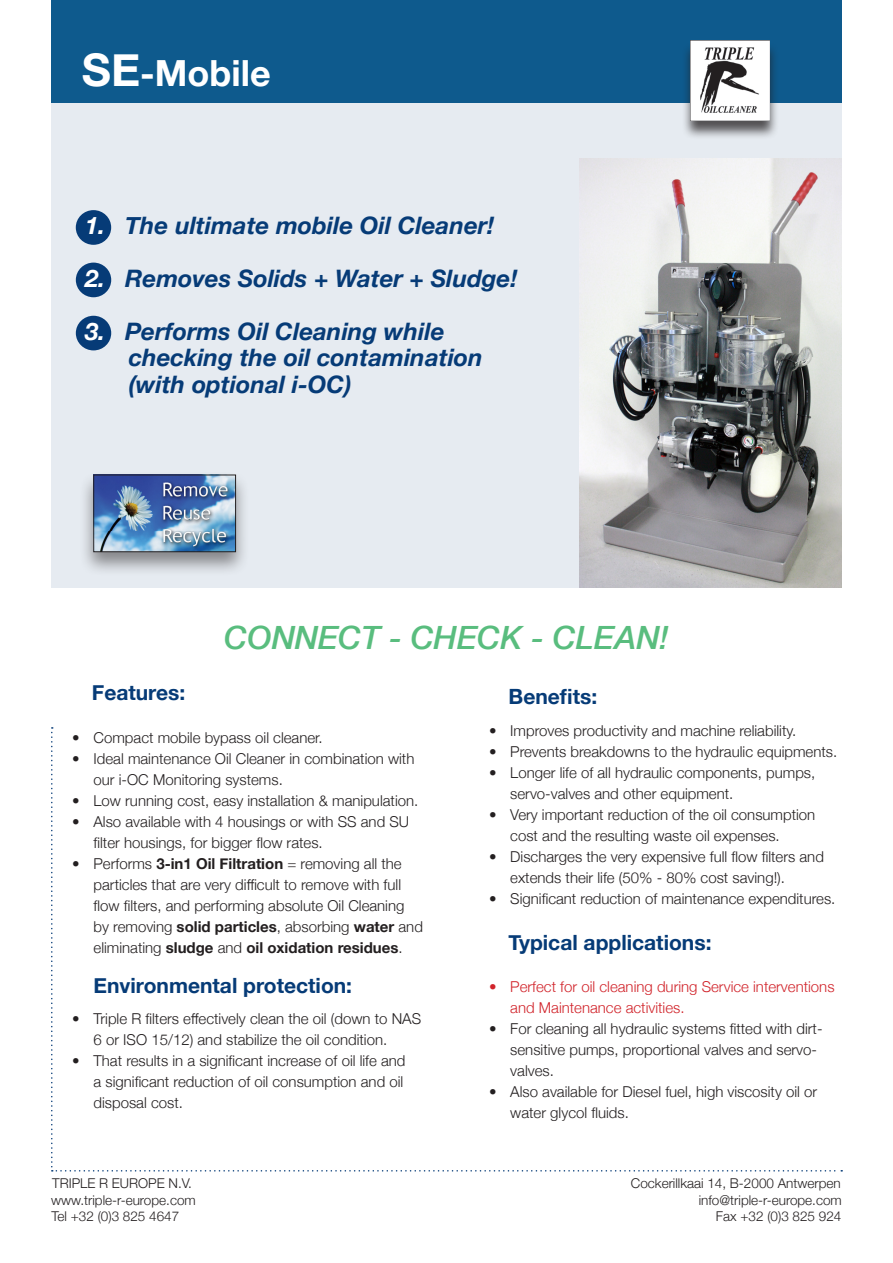
<style>
.page{position:relative;width:893px;height:1263px;background:#fff}
.page>*{position:absolute;margin:0;border:0;box-sizing:border-box;transform-origin:0 0}
.t1{font:700 36px "Helvetica Neue";color:#fff}
.t2{font:italic 500 32.1px "Helvetica Neue";color:#59bd7e}
.t3{font:italic 700 24px "Helvetica Neue";color:#063b77}
.t4{font:700 21px "Helvetica Neue";color:#063b77}
.t5{font:300 15px/21px "Helvetica Neue";color:#231f20}
.t6{font:300 15px/21px "Helvetica Neue";color:#d1232a}
.t7{font:300 13.5px "Helvetica Neue";color:#231f20}
.s1{font-size:45px}
.s2{color:#fff}
.s3{font-weight:700}
</style>
<div class="page">
<div style="left:51px;top:102px;width:791px;height:486px;background:#e6ebf1"></div>
<div style="left:76px;top:316px;width:35px;height:34px;background:#063b77;border-radius:50%"></div>
<div style="left:76px;top:263px;width:35px;height:34px;background:#063b77;border-radius:50%"></div>
<div style="left:76px;top:210px;width:35px;height:35px;background:#063b77;border-radius:50%"></div>
<div style="left:51px;top:0;width:791px;height:102px;background:#0e5a8d"></div>
<div style="left:79px;top:471px;width:171px;height:106px;background:#231f20;opacity:.5"></div>
<img style="left:96px;top:477px;width:138px;height:73px">
<div style="left:94px;top:475px;width:142px;height:77px;border:1px solid #231f20"></div>
<div style="left:681px;top:42px;width:98px;height:98px;background:#231f20;opacity:.75"></div>
<img style="left:690px;top:41px;width:79px;height:79px">
<img style="left:579px;top:159px;width:263px;height:429px">
<p class="t1" style="left:82px;top:45px;width:190px"><span class="s1">SE</span>-Mobile</p>
<p class="t3" style="left:85px;top:206px;width:411px"><span class="s2">1.</span> The ultimate mobile Oil Cleaner!</p>
<p class="t3" style="left:85px;top:260px;width:434px"><span class="s2">2.</span> Removes Solids + Water + Sludge!</p>
<p class="t3" style="left:85px;top:313px;width:361px"><span class="s2">3.</span> Performs Oil Cleaning while</p>
<p class="t3" style="left:129px;top:339px;width:356px">checking the oil contamination</p>
<p class="t3" style="left:129px;top:365px;width:224px">(with optional i-OC)</p>
<p class="t2" style="left:224px;top:610px;width:446px">CONNECT - CHECK - CLEAN!</p>
<p class="t4" style="left:509px;top:680px;width:90px">Benefits:</p>
<p class="t5" style="left:489px;top:719px;width:309px">• Improves productivity and machine reliability.</p>
<p class="t5" style="left:489px;top:740px;width:350px">• Prevents breakdowns to the hydraulic equipments.</p>
<p class="t5" style="left:510px;top:761px;width:307px;text-indent:-21px">• Longer life of all hydraulic components, pumps, servo-valves and other equipment.</p>
<p class="t5" style="left:510px;top:803px;width:307px;text-indent:-21px">• Very important reduction of the oil consumption cost and the resulting waste oil expenses.</p>
<p class="t5" style="left:510px;top:845px;width:315px;text-indent:-21px">• Discharges the very expensive full flow filters and extends their life (50% - 80% cost saving!).</p>
<p class="t5" style="left:489px;top:887px;width:348px">• Significant reduction of maintenance expenditures.</p>
<p class="t4" style="left:509px;top:926px;width:204px">Typical applications:</p>
<p class="t6" style="left:510px;top:975px;width:326px;text-indent:-21px">• Perfect for oil cleaning during Service interventions and Maintenance activities.</p>
<p class="t5" style="left:510px;top:1017px;width:314px;text-indent:-21px">• For cleaning all hydraulic systems fitted with dirt&shy;sensitive pumps, proportional valves and servo&shy;valves.</p>
<p class="t5" style="left:510px;top:1080px;width:309px;text-indent:-21px">• Also available for Diesel fuel, high viscosity oil or water glycol fluids.</p>
<p class="t4" style="left:92px;top:676px;width:95px">Features:</p>
<p class="t5" style="left:72px;top:726px;width:252px">• Compact mobile bypass oil cleaner.</p>
<p class="t5" style="left:94px;top:747px;width:322px;text-indent:-21px">• Ideal maintenance Oil Cleaner in combination with our i-OC Monitoring systems.</p>
<p class="t5" style="left:72px;top:789px;width:348px">• Low running cost, easy installation &amp; manipulation.</p>
<p class="t5" style="left:94px;top:810px;width:317px;text-indent:-21px">• Also available with 4 housings or with SS and SU filter housings, for bigger flow rates.</p>
<p class="t5" style="left:94px;top:852px;width:331px;text-indent:-21px">• Performs <span class="s3">3-in1 Oil Filtration</span> = removing all the particles that are very difficult to remove with full flow filters, and performing absolute Oil Cleaning by removing <span class="s3">solid particles</span>, absorbing <span class="s3">water</span> and eliminating <span class="s3">sludge</span> and <span class="s3">oil oxidation residues</span>.</p>
<p class="t4" style="left:94px;top:969px;width:260px">Environmental protection:</p>
<p class="t5" style="left:94px;top:1007px;width:329px;text-indent:-21px">• Triple R filters effectively clean the oil (down to NAS<br>6 or ISO 15/12) and stabilize the oil condition.</p>
<p class="t5" style="left:94px;top:1049px;width:314px;text-indent:-21px">• That results in a significant increase of oil life and a significant reduction of oil consumption and oil disposal cost.</p>
<p class="t7" style="left:52px;top:1172px;width:141px">TRIPLE R EUROPE N.V.</p>
<p class="t7" style="left:631px;top:1172px;width:211px">Cockerillkaai 14, B-2000 Antwerpen</p>
<p class="t7" style="left:51px;top:1189px;width:146px">www.triple-r-europe.com</p>
<p class="t7" style="left:699px;top:1189px;width:145px">info@triple-r-europe.com</p>
<p class="t7" style="left:52px;top:1205px;width:129px">Tel +32 (0)3 825 4647</p>
<p class="t7" style="left:716px;top:1205px;width:127px">Fax +32 (0)3 825 924</p>
</div>
